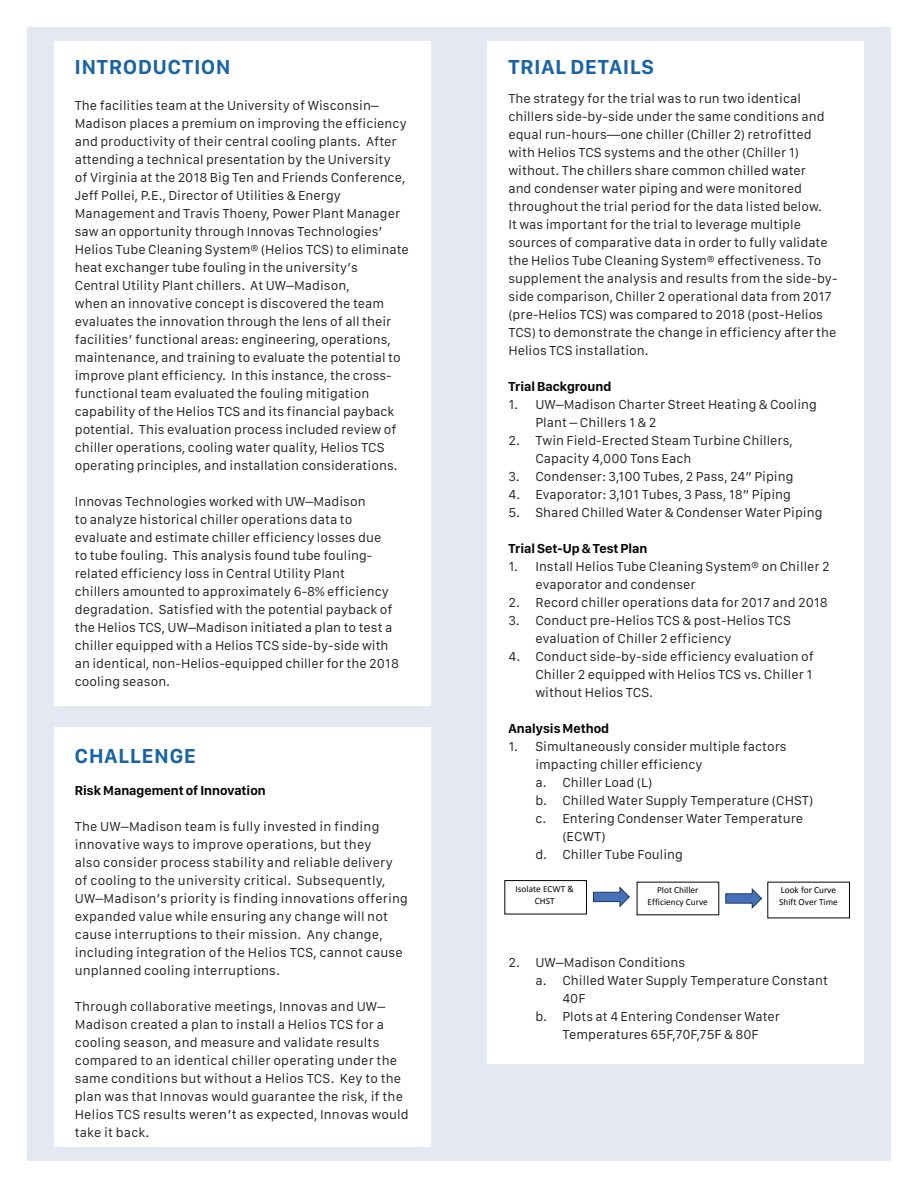
<style>
.page{position:relative;width:918px;height:1188px;background:#fff}
.page>*{position:absolute;margin:0;border:0;box-sizing:border-box;transform-origin:0 0}
.t1{font:700 21px "San Francisco Display";letter-spacing:.05em;color:#1a64a5}
.t2{font:13.5px/18px "San Francisco Text";color:#231f20}
.t3{font:700 13.5px "San Francisco Display";color:#050707}
.t4{font:9.3px/11.7px "Calibri";color:#040503;text-align:center}
</style>
<div class="page">
<div style="left:27px;top:27px;width:864px;height:1134px;background:#e4e8f3"></div>
<div style="left:54px;top:728px;width:376px;height:419px;background:#fff"></div>
<div style="left:54px;top:41px;width:376px;height:664px;background:#fff"></div>
<div style="left:488px;top:41px;width:376px;height:1023px;background:#fff"></div>
<div style="left:504px;top:880px;width:83px;height:34px;border:1px solid #040503"></div>
<svg style="left:593px;top:886px;width:37px;height:22px"></svg>
<svg style="left:725px;top:888px;width:38px;height:21px"></svg>
<h1 class="t1" style="left:75px;top:53px;width:157px">Introduction</h1>
<p class="t2" style="left:75px;top:96px;width:336px">The facilities team at the University of Wisconsin– Madison places a premium on improving the efficiency and productivity of their central cooling plants. After attending a technical presentation by the University<br>of Virginia at the 2018 Big Ten and Friends Conference, Jeff Pollei, P.E., Director of Utilities &amp; Energy Management and Travis Thoeny, Power Plant Manager saw an opportunity through Innovas Technologies’ Helios Tube Cleaning System® (Helios TCS) to eliminate heat exchanger tube fouling in the university’s<br>Central Utility Plant chillers. At UW–Madison,<br>when an innovative concept is discovered the team evaluates the innovation through the lens of all their facilities’ functional areas: engineering, operations, maintenance, and training to evaluate the potential to improve plant efficiency. In this instance, the cross&shy;functional team evaluated the fouling mitigation capability of the Helios TCS and its financial payback potential. This evaluation process included review of chiller operations, cooling water quality, Helios TCS operating principles, and installation considerations.</p>
<p class="t2" style="left:75px;top:492px;width:326px">Innovas Technologies worked with UW–Madison<br>to analyze historical chiller operations data to evaluate and estimate chiller efficiency losses due<br>to tube fouling. This analysis found tube fouling&shy;related efficiency loss in Central Utility Plant<br>chillers amounted to approximately 6-8% efficiency degradation. Satisfied with the potential payback of the Helios TCS, UW–Madison initiated a plan to test a chiller equipped with a Helios TCS side-by-side with an identical, non-Helios-equipped chiller for the 2018 cooling season.</p>
<h1 class="t1" style="left:75px;top:742px;width:123px">Challenge</h1>
<p class="t3" style="left:75px;top:782px;width:193px">Risk Management of Innovation</p>
<p class="t2" style="left:75px;top:818px;width:335px">The UW–Madison team is fully invested in finding innovative ways to improve operations, but they<br>also consider process stability and reliable delivery of cooling to the university critical. Subsequently, UW–Madison’s priority is finding innovations offering expanded value while ensuring any change will not cause interruptions to their mission. Any change, including integration of the Helios TCS, cannot cause unplanned cooling interruptions.</p>
<p class="t2" style="left:75px;top:997px;width:336px">Through collaborative meetings, Innovas and UW– Madison created a plan to install a Helios TCS for a cooling season, and measure and validate results compared to an identical chiller operating under the same conditions but without a Helios TCS. Key to the plan was that Innovas would guarantee the risk, if the Helios TCS results weren’t as expected, Innovas would take it back.</p>
<h1 class="t1" style="left:508px;top:53px;width:147px">Trial Details</h1>
<p class="t2" style="left:508px;top:89px;width:331px">The strategy for the trial was to run two identical chillers side-by-side under the same conditions and equal run-hours—one chiller (Chiller 2) retrofitted with Helios TCS systems and the other (Chiller 1) without. The chillers share common chilled water<br>and condenser water piping and were monitored throughout the trial period for the data listed below.<br>It was important for the trial to leverage multiple sources of comparative data in order to fully validate the Helios Tube Cleaning System® effectiveness. To supplement the analysis and results from the side-by&shy;side comparison, Chiller 2 operational data from 2017 (pre-Helios TCS) was compared to 2018 (post-Helios TCS) to demonstrate the change in efficiency after the Helios TCS installation.</p>
<p class="t3" style="left:508px;top:378px;width:104px">Trial Background</p>
<p class="t2" style="left:535px;top:395px;width:283px;text-indent:-27px">1. UW–Madison Charter Street Heating &amp; Cooling<br>Plant – Chillers 1 &amp; 2</p>
<p class="t2" style="left:535px;top:431px;width:259px;text-indent:-27px">2. Twin Field-Erected Steam Turbine Chillers,<br>Capacity 4,000 Tons Each</p>
<p class="t2" style="left:508px;top:467px;width:286px">3. Condenser: 3,100 Tubes, 2 Pass, 24” Piping</p>
<p class="t2" style="left:508px;top:485px;width:284px">4. Evaporator: 3,101 Tubes, 3 Pass, 18” Piping</p>
<p class="t2" style="left:508px;top:503px;width:315px">5. Shared Chilled Water &amp; Condenser Water Piping</p>
<p class="t3" style="left:508px;top:540px;width:141px">Trial Set-Up &amp; Test Plan</p>
<p class="t2" style="left:535px;top:557px;width:296px;text-indent:-27px">1. Install Helios Tube Cleaning System® on Chiller 2 evaporator and condenser</p>
<p class="t2" style="left:508px;top:593px;width:321px">2. Record chiller operations data for 2017 and 2018</p>
<p class="t2" style="left:535px;top:611px;width:257px;text-indent:-27px">3. Conduct pre-Helios TCS &amp; post-Helios TCS evaluation of Chiller 2 efficiency</p>
<p class="t2" style="left:535px;top:647px;width:280px;text-align:justify;text-indent:-27px">4. Conduct side-by-side efficiency evaluation of Chiller 2 equipped with Helios TCS vs. Chiller 1 without Helios TCS.</p>
<p class="t3" style="left:508px;top:719px;width:102px">Analysis Method</p>
<p class="t2" style="left:508px;top:737px;width:280px">1. Simultaneously consider multiple factors</p>
<p class="t2" style="left:535px;top:755px;width:169px">impacting chiller efficiency</p>
<p class="t2" style="left:535px;top:773px;width:118px">a. Chiller Load (L)</p>
<p class="t2" style="left:535px;top:791px;width:279px">b. Chilled Water Supply Temperature (CHST)</p>
<p class="t2" style="left:535px;top:809px;width:269px">c. Entering Condenser Water Temperature</p>
<p class="t2" style="left:562px;top:827px;width:45px">(ECWT)</p>
<p class="t2" style="left:535px;top:845px;width:149px">d. Chiller Tube Fouling</p>
<p class="t4" style="left:516px;top:882px;width:60px">Isolate ECWT &amp;<br>CHST</p>
<p class="t4" style="left:779px;top:884px;width:60px;text-align:left">Look for Curve<br>Shift Over Time</p>
<p class="t4" style="left:648px;top:884px;width:62px">Plot Chiller<br>Efficiency Curve</p>
<p class="t2" style="left:508px;top:953px;width:178px">2. UW–Madison Conditions</p>
<p class="t2" style="left:535px;top:971px;width:294px">a. Chilled Water Supply Temperature Constant</p>
<p class="t2" style="left:562px;top:989px;width:25px">40F</p>
<p class="t2" style="left:535px;top:1007px;width:246px">b. Plots at 4 Entering Condenser Water</p>
<p class="t2" style="left:562px;top:1025px;width:198px">Temperatures 65F,70F,75F &amp; 80F</p>
</div>
